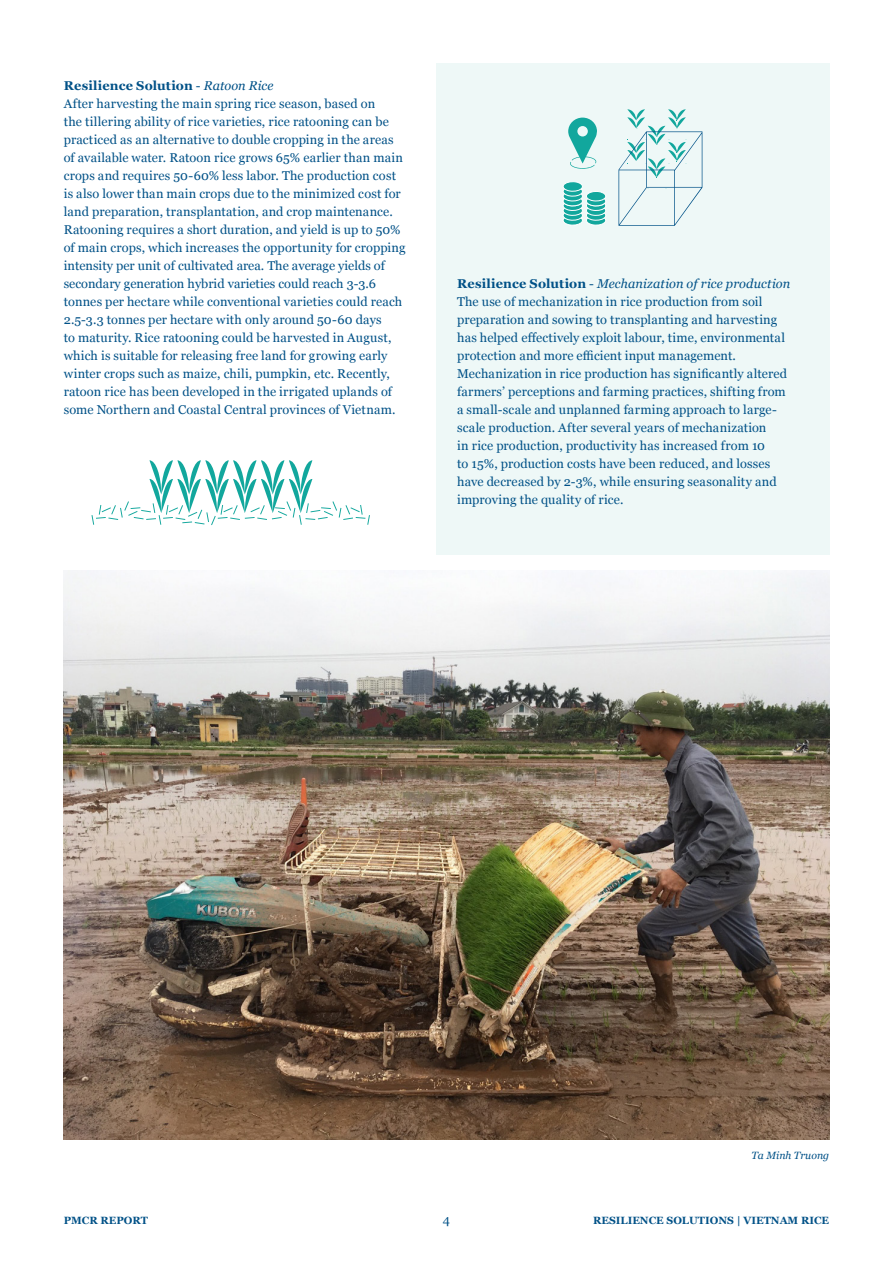
<style>
.page{position:relative;width:893px;height:1263px;background:#fff}
.page>*{position:absolute;margin:0;border:0;box-sizing:border-box;transform-origin:0 0}
.leipis_sininen{font:12.75px/18px "Georgia";letter-spacing:.01em;color:#005187}
.leipis_sininen-2{font:italic 12.75px "Georgia";letter-spacing:.005em;color:#005187}
.leipis_sininen-3{font:700 12.75px "Georgia";letter-spacing:.01em;color:#005187}
.t1{font:700 10.5px "Georgia";color:#005187}
.Graphs_text{font:italic 10.5px "Georgia";color:#005187}
.s1{font-weight:400}
.s2{font-weight:400;font-style:italic}
.s3{font-weight:700;font-style:normal}
.s4{font-style:normal}
</style>
<div class="page">
<div style="left:436px;top:64px;width:393px;height:491px;background:#eef8f7"></div>
<img style="left:64px;top:570px;width:765px;height:569px">
<svg style="left:91px;top:460px;width:279px;height:65px"></svg>
<svg style="left:618px;top:109px;width:84px;height:117px"></svg>
<svg style="left:563px;top:182px;width:43px;height:44px"></svg>
<svg style="left:568px;top:118px;width:29px;height:51px"></svg>
<p class="leipis_sininen-3" style="left:64px;top:76px;width:211px">Resilience Solution <span class="s1">-</span> <span class="s2">Ratoon Rice</span></p>
<p class="leipis_sininen" style="left:64px;top:94px;width:343px">After harvesting the main spring rice season, based on<br>the tillering ability of rice varieties, rice ratooning can be practiced as an alternative to double cropping in the areas of available water. Ratoon rice grows 65% earlier than main crops and requires 50-60% less labor. The production cost is also lower than main crops due to the minimized cost for land preparation, transplantation, and crop maintenance.<br>Ratooning requires a short duration, and yield is up to 50% of main crops, which increases the opportunity for cropping intensity per unit of cultivated area. The average yields of secondary generation hybrid varieties could reach 3-3.6 tonnes per hectare while conventional varieties could reach 2.5-3.3 tonnes per hectare with only around 50-60 days<br>to maturity. Rice ratooning could be harvested in August, which is suitable for releasing free land for growing early winter crops such as maize, chili, pumpkin, etc. Recently, ratoon rice has been developed in the irrigated uplands of some Northern and Coastal Central provinces of Vietnam.</p>
<p class="leipis_sininen-2" style="left:457px;top:274px;width:335px"><span class="s3">Resilience Solution</span> <span class="s4">-</span> Mechanization of rice production</p>
<p class="leipis_sininen" style="left:457px;top:292px;width:331px">The use of mechanization in rice production from soil preparation and sowing to transplanting and harvesting has helped effectively exploit labour, time, environmental protection and more efficient input management.<br>Mechanization in rice production has significantly altered farmers’ perceptions and farming practices, shifting from a small-scale and unplanned farming approach to large&shy;scale production. After several years of mechanization<br>in rice production, productivity has increased from 10<br>to 15%, production costs have been reduced, and losses have decreased by 2-3%, while ensuring seasonality and improving the quality of rice.</p>
<p class="Graphs_text" style="left:751px;top:1148px;width:79px">Ta Minh Truong</p>
<p class="t1" style="left:64px;top:1212px;width:86px">PMCR REPORT</p>
<p class="leipis_sininen" style="left:443px;top:1210px;width:9px">4</p>
<p class="t1" style="left:593px;top:1212px;width:238px">RESILIENCE SOLUTIONS | VIETNAM RICE</p>
</div>
